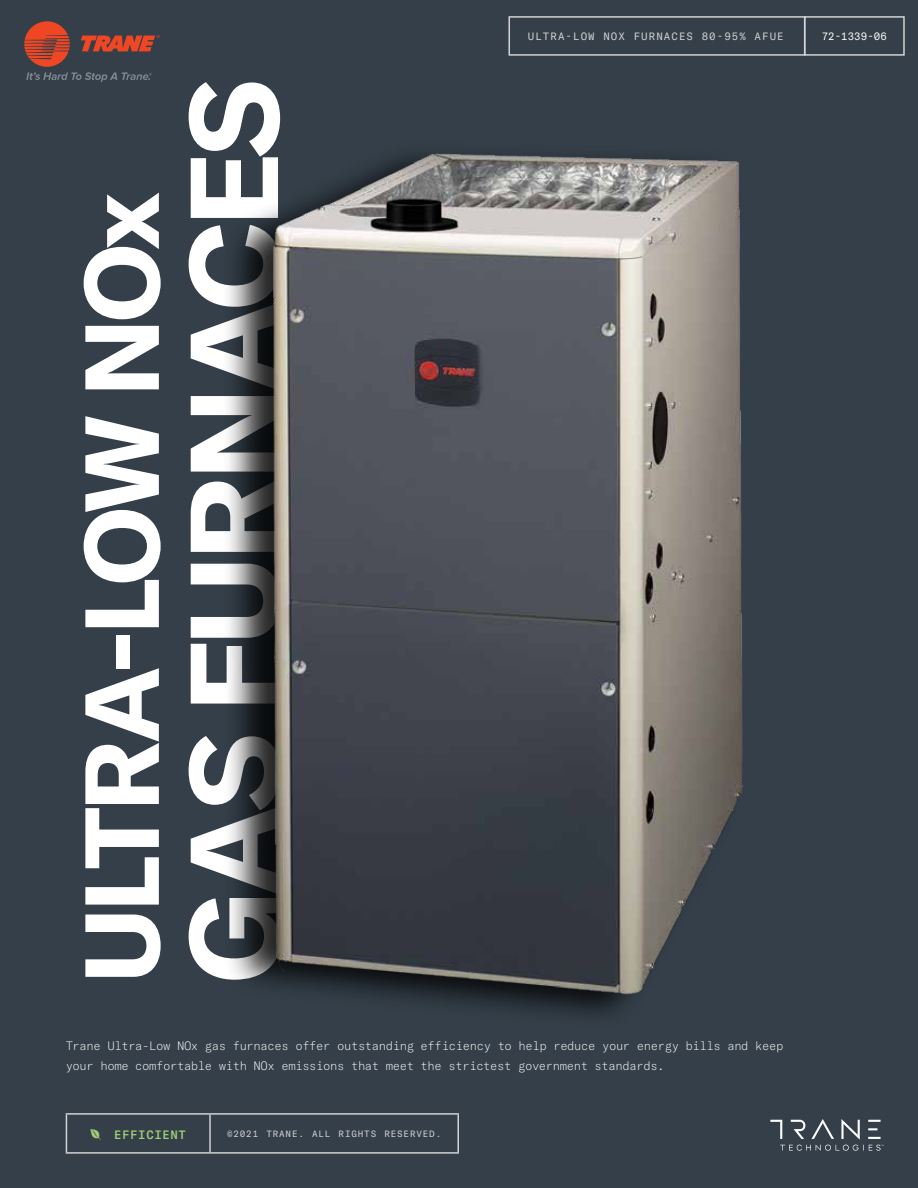
<style>
.page{position:relative;width:918px;height:1188px;background:#343f49}
.page>*{position:absolute;margin:0;border:0;box-sizing:border-box;transform-origin:0 0}
.t1{font:700 123px "GT America";letter-spacing:-.04em;color:#fff}
.t2{font:700 103.5px "GT America";letter-spacing:-.05em;color:#fff}
.t3{font:100 12px/19.5px "GT America Mono";letter-spacing:-.04em;color:#fff}
.t4{font:500 12px "GT America Mono";letter-spacing:.05em;color:#a1d076}
.t5{font:10.5px "GT America Mono";letter-spacing:.1em;color:#d1d3d5}
.t6{font:10.5px "GT America Mono";color:#fff}
.t7{font:9px "GT America Mono";letter-spacing:.095em;color:#d1d3d5}
</style>
<div class="page">
<hr style="left:66px;top:1113px;width:144px;height:2px;background:#d1d3d5">
<hr style="left:66px;top:1115px;width:1px;height:37px;background:#d1d3d5">
<hr style="left:210px;top:1113px;width:249px;height:2px;background:#d1d3d5">
<hr style="left:209px;top:1115px;width:2px;height:37px;background:#d1d3d5">
<hr style="left:458px;top:1115px;width:1px;height:37px;background:#d1d3d5">
<hr style="left:66px;top:1152px;width:144px;height:2px;background:#d1d3d5">
<hr style="left:210px;top:1152px;width:249px;height:2px;background:#d1d3d5">
<div style="left:508px;top:16px;width:298px;height:40px;border:2px solid #d1d3d5"></div>
<div style="left:804px;top:16px;width:101px;height:40px;border:2px solid #d1d3d5"></div>
<svg style="left:24px;top:21px;width:136px;height:61px"></svg>
<svg style="left:770px;top:1119px;width:114px;height:32px"></svg>
<img style="left:235px;top:153px;width:508px;height:862px">
<h2 class="t2" style="left:58px;top:983px;width:793px;rotate:-90deg">ULTRA-LOW NOx</h2>
<h1 class="t1" style="left:158px;top:983px;width:906px;rotate:-90deg">GAS FURNACES</h1>
<p class="t5" style="left:528px;top:30px;width:257px">ULTRA-LOW NOX FURNACES 80-95% AFUE</p>
<p class="t6" style="left:822px;top:30px;width:67px">72-1339-06</p>
<p class="t3" style="left:66px;top:1037px;width:719px">Trane Ultra-Low NOx gas furnaces offer outstanding efficiency to help reduce your energy bills and keep your home comfortable with NOx emissions that meet the strictest government standards.</p>
<p class="t4" style="left:114px;top:1128px;width:73px">EFFICIENT</p>
<p class="t7" style="left:227px;top:1129px;width:216px">©2021 TRANE. ALL RIGHTS RESERVED.</p>
</div>
